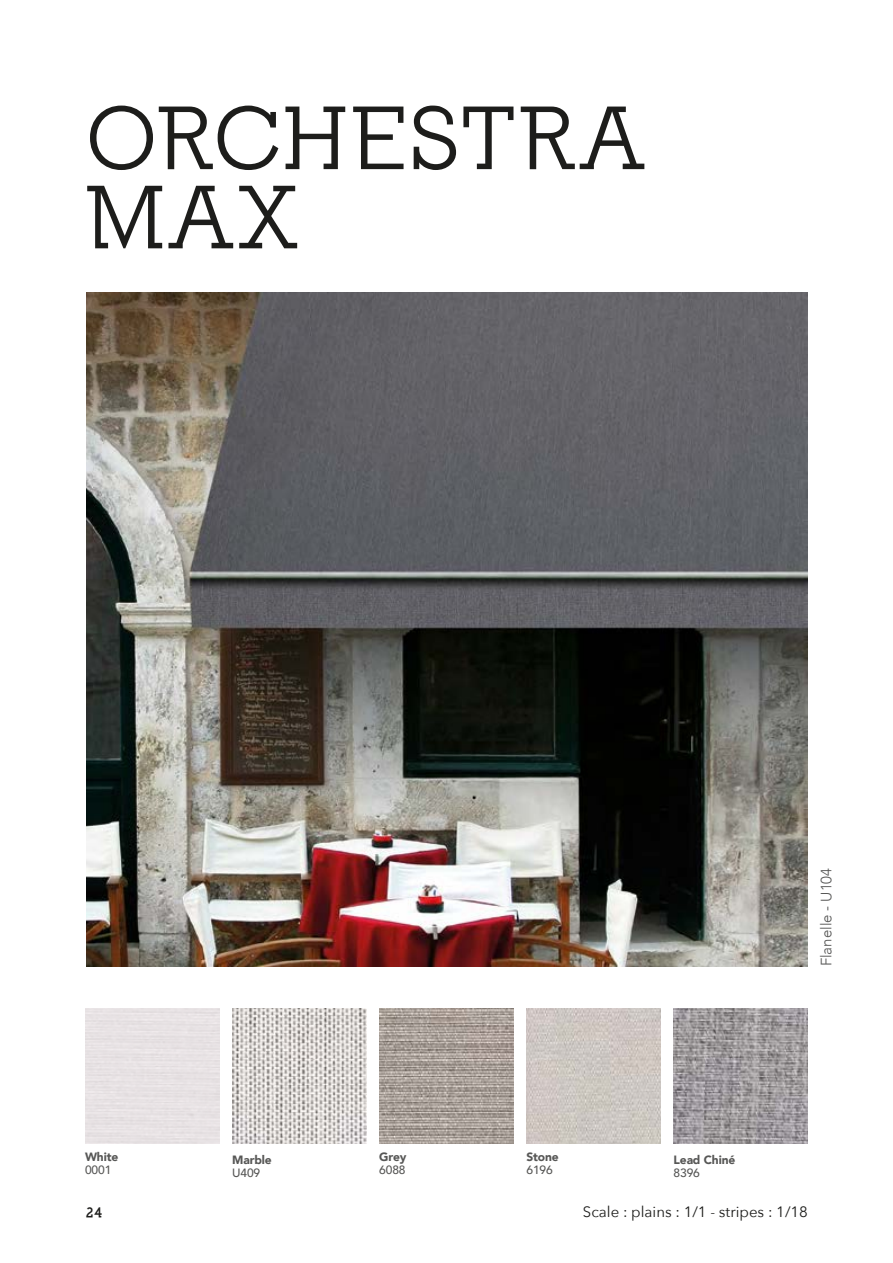
<style>
.page{position:relative;width:893px;height:1263px;background:#fff}
.page>*{position:absolute;margin:0;border:0;box-sizing:border-box;transform-origin:0 0}
.t1{font:700 90px/79.2px "Nilland";letter-spacing:.055em;color:#1d1d1b}
.t2{font:15px "Avenir Next";color:#1d1d1b}
.t3{font:300 15px "Avenir";color:#575756}
.t4{font:900 13.5px "Nilland";color:#1d1d1b}
.t5{font:900 12px "Avenir";letter-spacing:-.01em;color:#575756}
.t6{font:500 12px "Avenir";letter-spacing:-.01em;color:#575756}
</style>
<div class="page">
<img style="left:86px;top:293px;width:722px;height:673px">
<img style="left:674px;top:1009px;width:134px;height:134px">
<img style="left:379px;top:1009px;width:135px;height:134px">
<img style="left:526px;top:1009px;width:135px;height:134px">
<img style="left:232px;top:1009px;width:135px;height:134px">
<h1 class="t1" style="left:86px;top:98px;width:557px">ORCHESTRA<br>MAX</h1>
<p class="t5" style="left:85px;top:1146px;width:35px">White</p>
<p class="t6" style="left:85px;top:1159px;width:28px">0001</p>
<p class="t4" style="left:86px;top:1204px;width:18px">24</p>
<p class="t5" style="left:232px;top:1149px;width:41px">Marble</p>
<p class="t6" style="left:232px;top:1162px;width:30px">U409</p>
<p class="t5" style="left:379px;top:1146px;width:29px">Grey</p>
<p class="t6" style="left:379px;top:1159px;width:28px">6088</p>
<p class="t3" style="left:817px;top:966px;width:100px;rotate:-90deg">Flanelle - U104</p>
<p class="t5" style="left:526px;top:1146px;width:34px">Stone</p>
<p class="t6" style="left:526px;top:1159px;width:28px">6196</p>
<p class="t5" style="left:674px;top:1149px;width:63px">Lead Chiné</p>
<p class="t6" style="left:674px;top:1162px;width:28px">8396</p>
<p class="t2" style="left:583px;top:1199px;width:226px">Scale : plains : 1/1 - stripes : 1/18</p>
</div>
